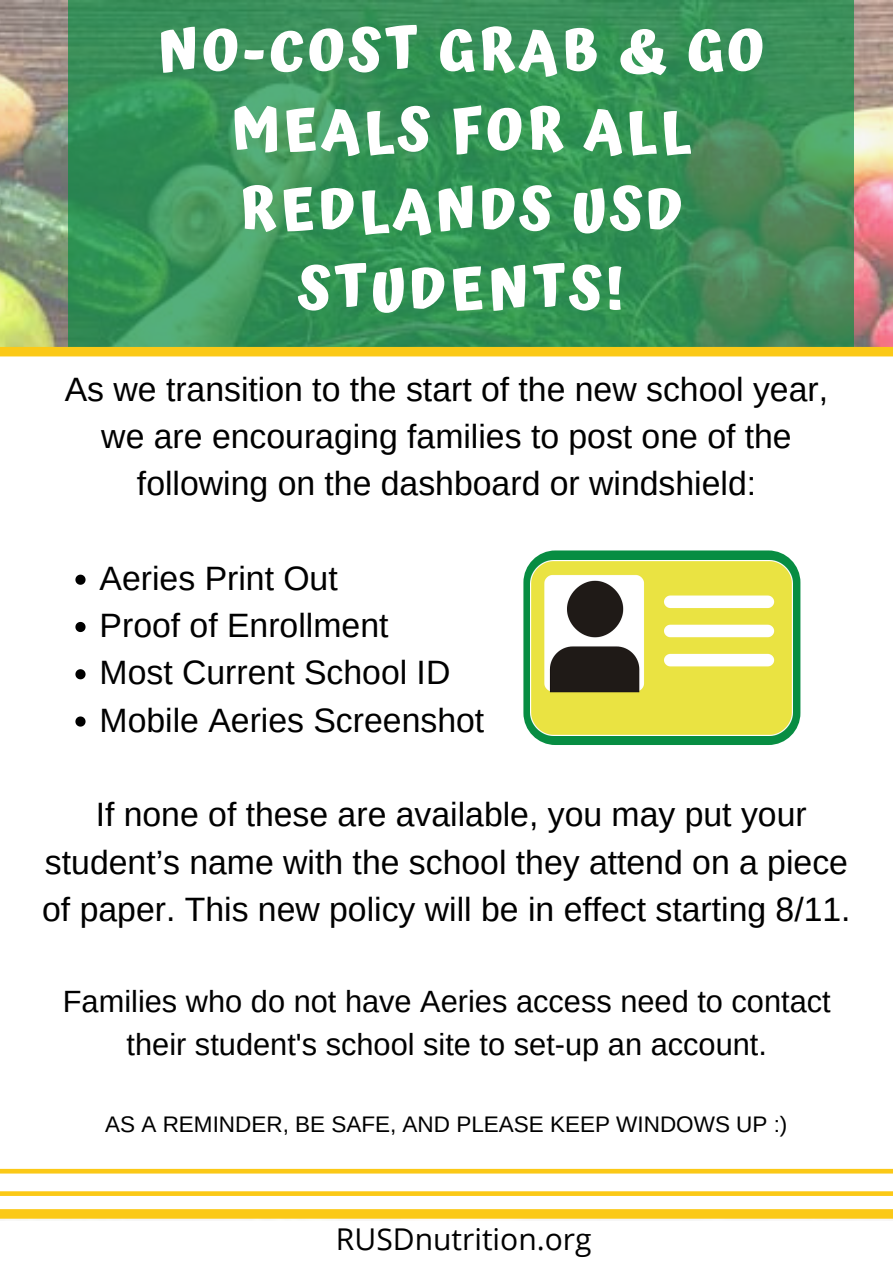
<style>
.page{position:relative;width:893px;height:1263px;background:#fff}
.page>*{position:absolute;margin:0;border:0;box-sizing:border-box;transform-origin:0 0}
.t1{font:700 57px/79.3px "Atma";letter-spacing:.07em;color:#fff;text-align:center}
.t2{font:33.75px/47.2px "Arimo";color:#000;text-align:center}
.t3{font:30.75px/42.8px "Arimo";color:#000;text-align:center}
.t4{font:30px "Open Sans";color:#000}
.t5{font:22.5px "Arimo";color:#000}
</style>
<div class="page">
<img style="left:0;top:0;width:893px;height:347px">
<svg style="left:68px;top:0;width:785px;height:347px;background:#399258"></svg>
<div style="left:0;top:347px;width:893px;height:9px;background:#fbc917"></div>
<svg style="left:0;top:1209px;width:893px;height:10px;background:#facb20"></svg>
<svg style="left:0;top:1191px;width:893px;height:5px;background:#fbcc25"></svg>
<hr style="left:0;top:1169px;width:893px;height:4px;background:#fbc917">
<svg style="left:75px;top:575px;width:11px;height:10px"></svg>
<svg style="left:75px;top:622px;width:11px;height:10px"></svg>
<svg style="left:75px;top:669px;width:11px;height:10px"></svg>
<svg style="left:75px;top:716px;width:11px;height:11px"></svg>
<div style="left:523px;top:550px;width:277px;height:195px;background:#078d42;border-radius:32px"></div>
<img style="left:530px;top:560px;width:262px;height:175px">
<h1 class="t1" style="left:158px;top:11px;width:608px">NO-COST GRAB &amp; GO<br>MEALS FOR ALL<br>REDLANDS USD<br>STUDENTS!</h1>
<p class="t2" style="left:65px;top:365px;width:765px">As we transition to the start of the new school year, we are encouraging families to post one of the following on the dashboard or windshield:</p>
<p class="t2" style="left:100px;top:554px;width:386px;text-align:left">Aeries Print Out<br>Proof of Enrollment<br>Most Current School ID<br>Mobile Aeries Screenshot</p>
<p class="t2" style="left:42px;top:791px;width:810px">If none of these are available, you may put your student’s name with the school they attend on a piece of paper. This new policy will be in effect starting 8/11.</p>
<p class="t3" style="left:63px;top:980px;width:769px">Families who do not have Aeries access need to contact their student's school site to set-up an account.</p>
<p class="t5" style="left:105px;top:1112px;width:684px">AS A REMINDER, BE SAFE, AND PLEASE KEEP WINDOWS UP :)</p>
<p class="t4" style="left:336px;top:1218px;width:257px">RUSDnutrition.org</p>
</div>
